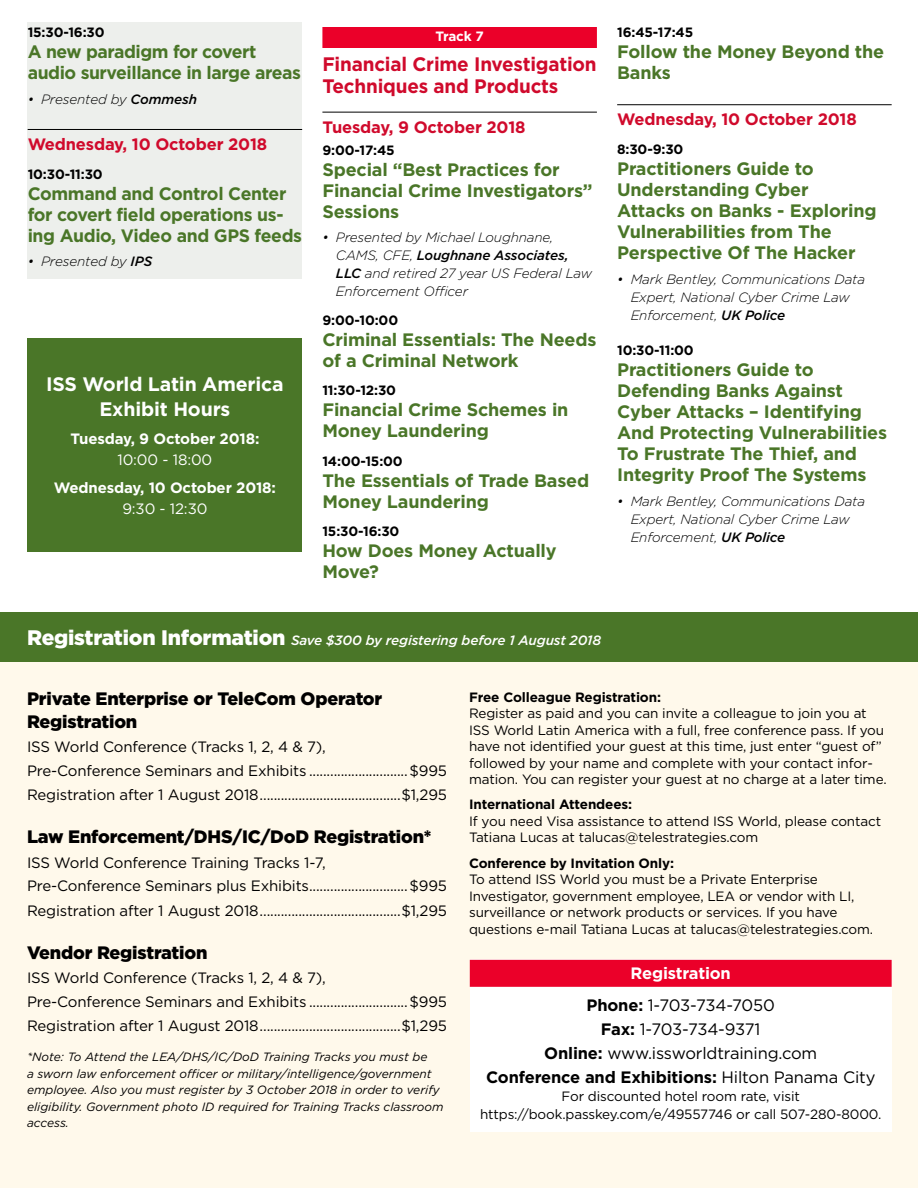
<style>
.page{position:relative;width:918px;height:1188px;background:#fff}
.page>*{position:absolute;margin:0;border:0;box-sizing:border-box;transform-origin:0 0}
.t1{font:700 19.5px/22.5px "Gotham";letter-spacing:-.01em;color:#d00a2c}
.t2{font:700 19.5px/25.5px "Gotham";letter-spacing:-.01em;color:#fff;text-align:center}
.t3{font:700 18px/21px "Gotham";letter-spacing:-.01em;color:#4a7628}
.t4{font:900 18px/22.5px "Gotham";letter-spacing:-.01em;color:#000}
.t5{font:16.5px/24.3px "Gotham";letter-spacing:-.02em;color:#000;text-align:center}
.t6{font:700 16.5px "Gotham";letter-spacing:-.01em;color:#d00a2c}
.t7{font:15px/23.2px "Gotham";letter-spacing:-.01em;color:#000}
.t8{font:700 15px "Gotham";letter-spacing:-.01em;color:#fff}
.t9{font:15px "Gotham";letter-spacing:-.01em;color:#fff}
.t10{font:13.5px/16.5px "Gotham";letter-spacing:-.01em;color:#000}
.t11{font:italic 300 13.5px/18px "Gotham";letter-spacing:-.01em;color:#000}
.t12{font:700 13.5px "Gotham";letter-spacing:-.01em;color:#000}
.t13{font:italic 500 13.5px "Gotham";letter-spacing:-.01em;color:#fff}
.t14{font:700 13.5px "Gotham";letter-spacing:-.02em;color:#fff}
.t15{font:italic 12px/16.5px "Gotham";color:#000}
.s1{font-weight:500}
.s2{font-weight:900;font-style:normal;font-size:21px}
.s3{font-weight:700;color:#fff}
.s4{font-weight:700}
</style>
<div class="page">
<div style="left:28px;top:22px;width:274px;height:257px;background:#edefec"></div>
<hr style="left:28px;top:129px;width:274px;height:1px;background:#000">
<div style="left:322px;top:27px;width:275px;height:21px;background:#eb0029"></div>
<hr style="left:322px;top:112px;width:275px;height:1px;background:#000">
<hr style="left:617px;top:104px;width:275px;height:1px;background:#000">
<div style="left:28px;top:338px;width:274px;height:214px;background:#4a7628"></div>
<div style="left:0;top:612px;width:918px;height:576px;background:#fff9eb"></div>
<div style="left:0;top:612px;width:918px;height:50px;background:#4a7628"></div>
<div style="left:470px;top:960px;width:422px;height:172px;background:#fff"></div>
<div style="left:470px;top:960px;width:422px;height:27px;background:#eb0029"></div>
<p class="t12" style="left:28px;top:24px;width:79px">15:30-16:30</p>
<h2 class="t3" style="left:28px;top:41px;width:275px">A new paradigm for covert audio surveillance in large areas</h2>
<p class="t11" style="left:28px;top:90px;width:171px">• Presented by <span class="s1">Commesh</span></p>
<p class="t6" style="left:28px;top:135px;width:241px">Wednesday, 10 October 2018</p>
<p class="t12" style="left:28px;top:166px;width:77px">10:30-11:30</p>
<h2 class="t3" style="left:28px;top:182px;width:276px">Command and Control Center for covert field operations us&shy;ing Audio, Video and GPS feeds</h2>
<p class="t11" style="left:28px;top:253px;width:126px">• Presented by <span class="s1">IPS</span></p>
<h1 class="t2" style="left:46px;top:371px;width:239px">ISS World Latin America<br>Exhibit Hours</h1>
<p class="t8" style="left:70px;top:430px;width:191px">Tuesday, 9 October 2018:</p>
<p class="t9" style="left:118px;top:452px;width:96px">10:00 - 18:00</p>
<p class="t8" style="left:54px;top:479px;width:224px">Wednesday, 10 October 2018:</p>
<p class="t9" style="left:122px;top:500px;width:87px">9:30 - 12:30</p>
<p class="t14" style="left:435px;top:29px;width:50px">Track 7</p>
<h1 class="t1" style="left:322px;top:52px;width:276px">Financial Crime Investigation<br>Techniques and Products</h1>
<p class="t6" style="left:322px;top:117px;width:205px">Tuesday, 9 October 2018</p>
<p class="t12" style="left:322px;top:142px;width:74px">9:00-17:45</p>
<h2 class="t3" style="left:322px;top:158px;width:272px">Special “Best Practices for<br>Financial Crime Investigators”<br>Sessions</h2>
<p class="t11" style="left:336px;top:229px;width:258px;text-indent:-14px">• Presented by Michael Loughnane,<br>CAMS, CFE, <span class="s1">Loughnane Associates,<br>LLC</span> and retired 27 year US Federal Law<br>Enforcement Officer</p>
<p class="t12" style="left:322px;top:312px;width:77px">9:00-10:00</p>
<h2 class="t3" style="left:322px;top:328px;width:276px">Criminal Essentials: The Needs of a Criminal Network</h2>
<p class="t12" style="left:322px;top:383px;width:75px">11:30-12:30</p>
<h2 class="t3" style="left:322px;top:399px;width:248px">Financial Crime Schemes in<br>Money Laundering</h2>
<p class="t12" style="left:322px;top:453px;width:82px">14:00-15:00</p>
<h2 class="t3" style="left:322px;top:469px;width:268px">The Essentials of Trade Based<br>Money Laundering</h2>
<p class="t12" style="left:322px;top:524px;width:79px">15:30-16:30</p>
<h2 class="t3" style="left:322px;top:540px;width:236px">How Does Money Actually<br>Move?</h2>
<p class="t12" style="left:617px;top:24px;width:78px">16:45-17:45</p>
<h2 class="t3" style="left:617px;top:41px;width:269px">Follow the Money Beyond the<br>Banks</h2>
<p class="t6" style="left:617px;top:110px;width:241px">Wednesday, 10 October 2018</p>
<p class="t12" style="left:617px;top:141px;width:68px">8:30-9:30</p>
<h2 class="t3" style="left:617px;top:158px;width:261px">Practitioners Guide to<br>Understanding Cyber<br>Attacks on Banks - Exploring<br>Vulnerabilities from The<br>Perspective Of The Hacker</h2>
<p class="t11" style="left:631px;top:270px;width:236px;text-indent:-14px">• Mark Bentley, Communications Data<br>Expert, National Cyber Crime Law<br>Enforcement, <span class="s1">UK Police</span></p>
<p class="t12" style="left:617px;top:342px;width:78px">10:30-11:00</p>
<h2 class="t3" style="left:617px;top:359px;width:272px">Practitioners Guide to<br>Defending Banks Against<br>Cyber Attacks – Identifying<br>And Protecting Vulnerabilities<br>To Frustrate The Thief, and<br>Integrity Proof The Systems</h2>
<p class="t11" style="left:631px;top:492px;width:236px;text-indent:-14px">• Mark Bentley, Communications Data<br>Expert, National Cyber Crime Law<br>Enforcement, <span class="s1">UK Police</span></p>
<p class="t13" style="left:27px;top:632px;width:576px"><span class="s2">Registration Information</span> Save $300 by registering before 1 August 2018</p>
<h2 class="t4" style="left:27px;top:687px;width:357px">Private Enterprise or TeleCom Operator<br>Registration</h2>
<p class="t7" style="left:27px;top:735px;width:421px">I SS World Conference (Tracks 1, 2, 4 &amp; 7),<br>Pre-Conference Seminars and Exhibits ............................$995</p>
<p class="t7" style="left:27px;top:783px;width:421px">Registration after 1 August 2018........................................$1,295</p>
<h2 class="t4" style="left:27px;top:825px;width:406px">Law Enforcement/DHS/IC/DoD Registration*</h2>
<p class="t7" style="left:27px;top:851px;width:421px">I SS World Conference Training Tracks 1-7,<br>Pre-Conference Seminars plus Exhibits............................$995</p>
<p class="t7" style="left:27px;top:899px;width:421px">Registration after 1 August 2018........................................$1,295</p>
<h2 class="t4" style="left:27px;top:941px;width:182px">Vendor Registration</h2>
<p class="t7" style="left:27px;top:966px;width:421px">I SS World Conference (Tracks 1, 2, 4 &amp; 7),<br>Pre-Conference Seminars and Exhibits ............................$995</p>
<p class="t7" style="left:27px;top:1014px;width:421px">Registration after 1 August 2018........................................$1,295</p>
<p class="t15" style="left:27px;top:1049px;width:418px">*Note: To Attend the LEA/DHS/IC/DoD Training Tracks you must be<br>a sworn law enforcement officer or military/intelligence/government employee. Also you must register by 3 October 2018 in order to verify eligibility. Government photo ID required for Training Tracks classroom access.</p>
<p class="t12" style="left:469px;top:689px;width:193px">Free Colleague Registration:</p>
<p class="t10" style="left:469px;top:705px;width:419px">Register as paid and you can invite a colleague to join you at<br>I SS World Latin America with a full, free conference pass. If you have not identified your guest at this time, just enter “guest of” followed by your name and complete with your contact infor&shy;mation. You can register your guest at no charge at a later time.</p>
<p class="t12" style="left:469px;top:797px;width:165px">International Attendees:</p>
<p class="t10" style="left:469px;top:813px;width:414px">I f you need Visa assistance to attend I SS World, please contact<br>Tatiana Lucas at talucas@telestrategies.com</p>
<p class="t12" style="left:469px;top:855px;width:207px">Conference by Invitation Only:</p>
<p class="t10" style="left:469px;top:871px;width:406px">To attend I SS World you must be a Private Enterprise<br>I nvestigator, government employee, LEA or vendor with LI, surveillance or network products or services. If you have questions e-mail Tatiana Lucas at talucas@telestrategies.com.</p>
<p class="t5" style="left:587px;top:957px;width:190px;line-height:31.8px"><span class="s3">Registration<br></span><span class="s4">Phone:</span> 1-703-734-7050</p>
<p class="t5" style="left:486px;top:1016px;width:391px"><span class="s4">Fax:</span> 1-703-734-9371<br><span class="s4">Online:</span> www.issworldtraining.com<br><span class="s4">Conference and Exhibitions:</span> Hilton Panama City</p>
<p class="t10" style="left:480px;top:1087px;width:403px;line-height:18px;text-align:center">For discounted hotel room rate, visit https://book.passkey.com/e/49557746 or call 507-280-8000.</p>
</div>
